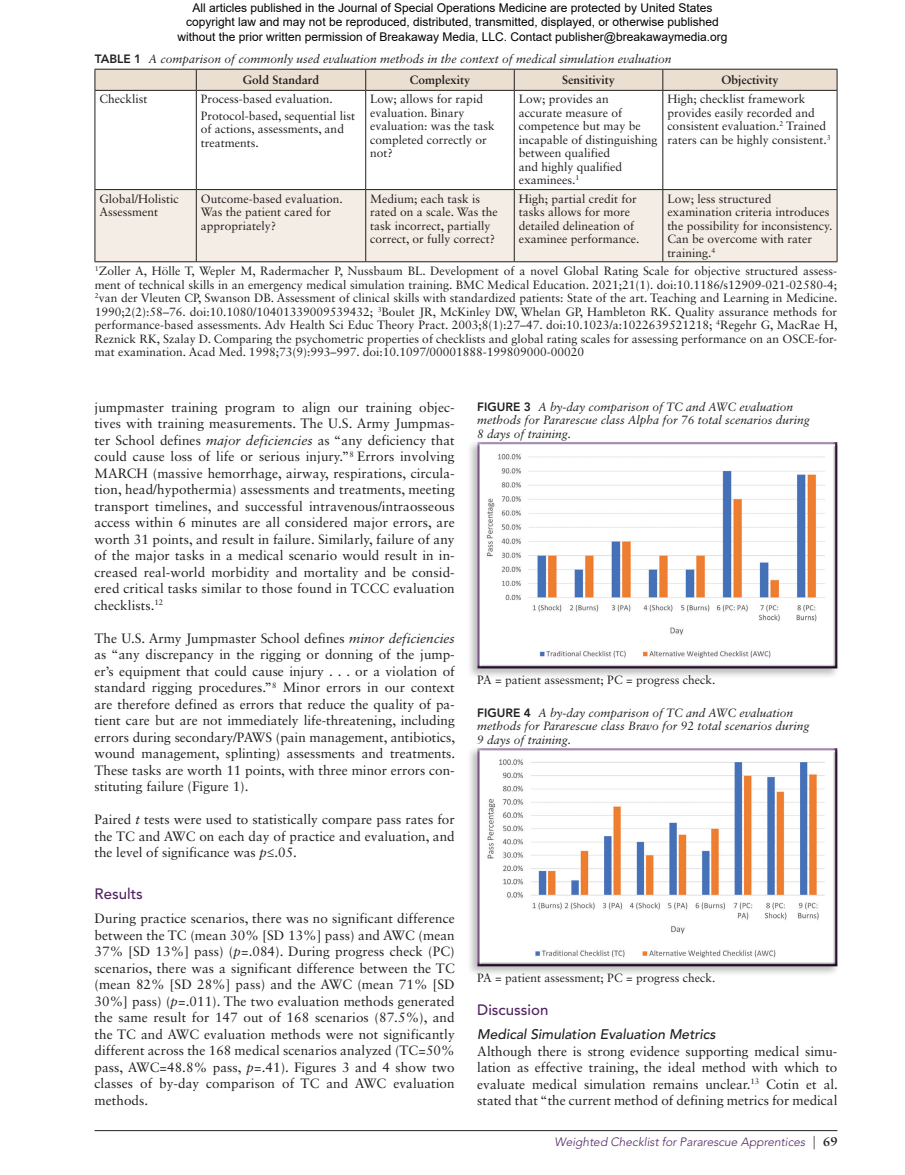
<style>
.page{position:relative;width:905px;height:1175px;background:#fff}
.page>*{position:absolute;margin:0;border:0;box-sizing:border-box;transform-origin:0 0}
.t1{font:500 15px "Avenir LT Std";color:#512562}
.t2{font:italic 500 13.8px "Avenir LT Std";color:#231f20}
.t3{font:13.5px/16.5px "Sabon LT Std";color:#231f20;text-align:justify}
.t4{font:12px/13.5px "Sabon LT Std";color:#231f20}
.t5{font:italic 12px/13.5px "Sabon LT Std";color:#231f20}
.t6{font:12px/14.4px "Arial";color:#000;text-align:center}
.t7{font:italic 300 12px "Avenir LT Std";color:#512562}
.t8{font:700 12px "Sabon LT Std";color:#231f20}
.s1{font-family:"Avenir LT Std";font-weight:800;font-style:normal}
.s2{font-weight:700;font-style:normal}
.s3{font-style:italic}
.s4{font-style:normal;font-size:13.5px;color:#231f20}
.s5{font-family:"Sabon LT Std";font-weight:700;font-style:normal;font-size:12.75px;color:#231f20}
</style>
<div class="page">
<hr style="left:94px;top:1130px;width:743px;height:1px;background:#231f20">
<div style="left:466px;top:746px;width:374px;height:231px;background:#231f20;opacity:.3"></div>
<div style="left:477px;top:747px;width:363px;height:220px;background:#231f20;opacity:.75"></div>
<div style="left:95px;top:190px;width:741px;height:71px;background:#f3ede5"></div>
<hr style="left:196px;top:91px;width:1px;height:98px;background:#231f20">
<hr style="left:365px;top:91px;width:1px;height:98px;background:#231f20">
<hr style="left:514px;top:91px;width:1px;height:98px;background:#231f20">
<hr style="left:662px;top:91px;width:1px;height:98px;background:#231f20">
<hr style="left:196px;top:190px;width:1px;height:71px;background:#231f20">
<hr style="left:365px;top:190px;width:1px;height:71px;background:#231f20">
<hr style="left:514px;top:190px;width:1px;height:71px;background:#231f20">
<hr style="left:662px;top:190px;width:1px;height:71px;background:#231f20">
<hr style="left:94px;top:91px;width:1px;height:98px;background:#231f20">
<hr style="left:836px;top:91px;width:1px;height:98px;background:#231f20">
<svg style="left:94px;top:69px;width:743px;height:21px"></svg>
<hr style="left:94px;top:90px;width:102px;height:1px;background:#231f20">
<hr style="left:196px;top:90px;width:170px;height:1px;background:#231f20">
<hr style="left:366px;top:90px;width:148px;height:1px;background:#231f20">
<hr style="left:514px;top:90px;width:148px;height:1px;background:#231f20">
<hr style="left:662px;top:90px;width:175px;height:1px;background:#231f20">
<hr style="left:94px;top:189px;width:102px;height:1px;background:#231f20">
<hr style="left:94px;top:190px;width:1px;height:71px;background:#231f20">
<hr style="left:196px;top:189px;width:170px;height:1px;background:#231f20">
<hr style="left:366px;top:189px;width:148px;height:1px;background:#231f20">
<hr style="left:514px;top:189px;width:148px;height:1px;background:#231f20">
<hr style="left:662px;top:189px;width:175px;height:1px;background:#231f20">
<hr style="left:836px;top:190px;width:1px;height:71px;background:#231f20">
<hr style="left:94px;top:261px;width:102px;height:1px;background:#231f20">
<hr style="left:196px;top:261px;width:170px;height:1px;background:#231f20">
<hr style="left:366px;top:261px;width:148px;height:1px;background:#231f20">
<hr style="left:514px;top:261px;width:148px;height:1px;background:#231f20">
<hr style="left:662px;top:261px;width:175px;height:1px;background:#231f20">
<div style="left:466px;top:440px;width:374px;height:239px;background:#231f20;opacity:.3"></div>
<div style="left:477px;top:441px;width:363px;height:228px;background:#231f20;opacity:.75"></div>
<p class="t6" style="left:177px;top:0;width:551px">All articles published in the Journal of Special Operations Medicine are protected by United States copyright law and may not be reproduced, distributed, transmitted, displayed, or otherwise published without the prior written permission of Breakaway Media, LLC. Contact publisher@breakawaymedia.org</p>
<p class="t5" style="left:243px;top:48px;width:430px;line-height:21.1px;text-indent:-148px"><span class="s1">TABLE 1</span> A comparison of commonly used evaluation methods in the context of medical simulation evaluation<br><span class="s2">Gold Standard</span></p>
<p class="t8" style="left:410px;top:73px;width:62px">Complexity</p>
<p class="t8" style="left:562px;top:73px;width:54px">Sensitivity</p>
<p class="t8" style="left:721px;top:73px;width:59px">Objectivity</p>
<p class="t4" style="left:99px;top:92px;width:49px">Checklist</p>
<p class="t4" style="left:201px;top:91px;width:156px;line-height:16.5px">Process-based evaluation.<br>Protocol-based, sequential list</p>
<p class="t4" style="left:201px;top:122px;width:145px">of actions, assessments, and treatments.</p>
<p class="t4" style="left:370px;top:92px;width:126px">Low; allows for rapid evaluation. Binary evaluation: was the task completed correctly or not?</p>
<p class="t4" style="left:518px;top:92px;width:140px">Low; provides an<br>accurate measure of competence but may be incapable of distinguishing between qualified<br>and highly qualified examinees.<sup>1</sup></p>
<p class="t4" style="left:667px;top:92px;width:165px">High; checklist framework provides easily recorded and consistent evaluation.<sup>2</sup> Trained raters can be highly consistent.<sup>3</sup></p>
<p class="t4" style="left:99px;top:191px;width:81px">Global/Holistic<br>Assessment</p>
<p class="t4" style="left:201px;top:191px;width:143px">Outcome-based evaluation.<br>Was the patient cared for appropriately?</p>
<p class="t4" style="left:370px;top:191px;width:129px">Medium; each task is rated on a scale. Was the task incorrect, partially correct, or fully correct?</p>
<p class="t4" style="left:519px;top:191px;width:122px">High; partial credit for tasks allows for more detailed delineation of examinee performance.</p>
<p class="t4" style="left:667px;top:191px;width:166px">Low; less structured examination criteria introduces the possibility for inconsistency.<br>Can be overcome with rater training.<sup>4</sup></p>
<p class="t4" style="left:95px;top:264px;width:744px;text-align:justify"><sup>1</sup>Zoller A, Hölle T, Wepler M, Radermacher P, Nussbaum BL. Development of a novel Global Rating Scale for objective structured assess&shy;ment of technical skills in an emergency medical simulation training. BMC Medical Education. 2021;21(1). doi:10.1186/s12909-021-02580-4; <sup>2</sup>van der Vleuten CP, Swanson DB. Assessment of clinical skills with standardized patients: State of the art. Teaching and Learning in Medicine.<br>1990;2(2):58–76. doi:10.1080/10401339009539432; <sup>3</sup>Boulet JR, McKinley DW, Whelan GP, Hambleton RK. Quality assurance methods for performance-based assessments. Adv Health Sci Educ Theory Pract. 2003;8(1):27–47. doi:10.1023/a:1022639521218; <sup>4</sup>Regehr G, MacRae H, Reznick RK, Szalay D. Comparing the psychometric properties of checklists and global rating scales for assessing performance on an OSCE-for&shy;mat examination. Acad Med. 1998;73(9):993–997. doi:10.1097/00001888-199809000-00020</p>
<p class="t3" style="left:94px;top:398px;width:362px">jumpmaster training program to align our training objec&shy;tives with training measurements. The U.S. Army Jumpmas&shy;ter School defines <span class="s3">major deficiencies</span> as “any deficiency that could cause loss of life or serious injury.”<sup>8</sup> Errors involving MARCH (massive hemorrhage, airway, respirations, circula&shy;tion, head/hypothermia) assessments and treatments, meeting transport timelines, and successful intravenous/intraosseous access within 6 minutes are all considered major errors, are worth 31 points, and result in failure. Similarly, failure of any of the major tasks in a medical scenario would result in in&shy;creased real-world morbidity and mortality and be consid&shy;ered critical tasks similar to those found in TCCC evaluation checklists.<sup>12</sup></p>
<p class="t3" style="left:94px;top:629px;width:362px">The U.S. Army Jumpmaster School defines <span class="s3">minor deficiencies </span>as “any discrepancy in the rigging or donning of the jump&shy;er’s equipment that could cause injury . . . or a violation of standard rigging procedures.”<sup>8</sup> Minor errors in our context are therefore defined as errors that reduce the quality of pa&shy;tient care but are not immediately life-threatening, including errors during secondary/PAWS (pain management, antibiotics, wound management, splinting) assessments and treatments.<br>These tasks are worth 11 points, with three minor errors con&shy;stituting failure (Figure 1).</p>
<p class="t3" style="left:94px;top:811px;width:362px">Paired <span class="s3">t</span> tests were used to statistically compare pass rates for the TC and AWC on each day of practice and evaluation, and the level of significance was <span class="s3">p</span>≤.05.</p>
<p class="t1" style="left:94px;top:884px;width:50px">Results</p>
<p class="t3" style="left:94px;top:910px;width:362px">During practice scenarios, there was no significant difference between the TC (mean 30% [SD 13%] pass) and AWC (mean 37% [SD 13%] pass) (<span class="s3">p</span>=.084). During progress check (PC) scenarios, there was a significant difference between the TC (mean 82% [SD 28%] pass) and the AWC (mean 71% [SD 30%] pass) (<span class="s3">p</span>=.011). The two evaluation methods generated the same result for 147 out of 168 scenarios (87.5%), and the TC and AWC evaluation methods were not significantly different across the 168 medical scenarios analyzed (TC=50% pass, AWC=48.8% pass, <span class="s3">p</span>=.41). Figures 3 and 4 show two classes of by-day comparison of TC and AWC evaluation methods.</p>
<p class="t5" style="left:477px;top:400px;width:334px"><span class="s1">FIGURE 3</span> A by-day comparison of TC and AWC evaluation methods for Pararescue class Alpha for 76 total scenarios during<br>8 days of training.</p>
<p class="t4" style="left:477px;top:672px;width:240px">PA = patient assessment; PC = progress check.</p>
<p class="t5" style="left:477px;top:706px;width:334px"><span class="s1">FIGURE 4</span> A by-day comparison of TC and AWC evaluation methods for Pararescue class Bravo for 92 total scenarios during<br>9 days of training.</p>
<p class="t4" style="left:477px;top:971px;width:240px">PA = patient assessment; PC = progress check.</p>
<p class="t1" style="left:477px;top:1000px;width:73px">Discussion</p>
<p class="t2" style="left:477px;top:1026px;width:240px">Medical Simulation Evaluation Metrics</p>
<p class="t3" style="left:477px;top:1042px;width:362px">Although there is strong evidence supporting medical simu&shy;lation as effective training, the ideal method with which to evaluate medical simulation remains unclear.<sup>13</sup> Cotin et al. stated that “the current method of defining metrics for medical</p>
<p class="t7" style="left:554px;top:1134px;width:284px">Weighted Checklist for Pararescue Apprentices <span class="s4">|</span> <span class="s5">69</span></p>
</div>
